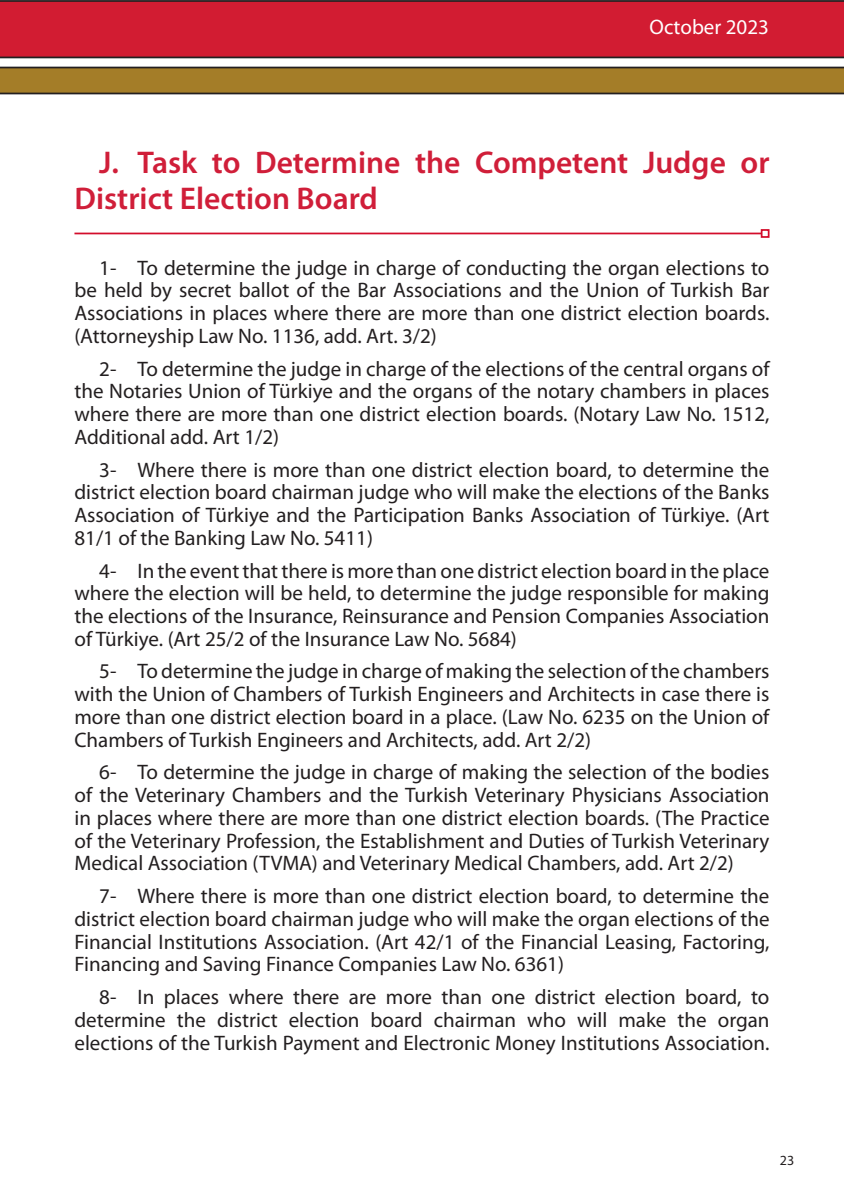
<style>
.page{position:relative;width:844px;height:1191px;background:#fff}
.page>*{position:absolute;margin:0;border:0;box-sizing:border-box;transform-origin:0 0}
.Ana_metin{font:600 31.5px/36.8px "Myriad Pro";color:#d01e39}
.Ana_metin-2{font:21px/22.8px "Myriad Pro";color:#231f20;text-align:justify}
.t1{font:21px "Myriad Pro";color:#fff}
.t2{font:14px "Myriad Pro";color:#231f20}
</style>
<div class="page">
<hr style="left:74px;top:233px;width:687px;height:1px;background:#d30d2b">
<div style="left:760px;top:229px;width:9px;height:9px;border:2px solid #d30d2b"></div>
<svg style="left:0;top:58px;width:843px;height:37px"></svg>
<div style="left:0;top:0;width:843px;height:58px;background:#d21c32"></div>
<svg style="left:0;top:67px;width:843px;height:27px;background:#967327"></svg>
<p class="t1" style="left:649px;top:14px;width:121px">October 2023</p>
<p class="Ana_metin" style="left:74px;top:143px;width:696px;text-indent:25px">J. Task to Determine the Competent Judge or<br>District Election Board</p>
<p class="Ana_metin-2" style="left:74px;top:256px;width:696px;text-indent:25px">1- To determine the judge in charge of conducting the organ elections to be held by secret ballot of the Bar Associations and the Union of Turkish Bar Associations in places where there are more than one district election boards. (Attorneyship Law No. 1136, add. Art. 3/2)</p>
<p class="Ana_metin-2" style="left:74px;top:357px;width:696px;text-indent:25px">2- To determine the judge in charge of the elections of the central organs of the Notaries Union of Türkiye and the organs of the notary chambers in places where there are more than one district election boards. (Notary Law No. 1512, Additional add. Art 1/2)</p>
<p class="Ana_metin-2" style="left:74px;top:458px;width:696px;text-indent:25px">3- Where there is more than one district election board, to determine the district election board chairman judge who will make the elections of the Banks Association of Türkiye and the Participation Banks Association of Türkiye. (Art 81/1 of the Banking Law No. 5411)</p>
<p class="Ana_metin-2" style="left:74px;top:559px;width:696px;text-indent:25px">4- In the event that there is more than one district election board in the place where the election will be held, to determine the judge responsible for making the elections of the Insurance, Reinsurance and Pension Companies Association of Türkiye. (Art 25/2 of the Insurance Law No. 5684)</p>
<p class="Ana_metin-2" style="left:74px;top:659px;width:696px;text-indent:25px">5- To determine the judge in charge of making the selection of the chambers with the Union of Chambers of Turkish Engineers and Architects in case there is more than one district election board in a place. (Law No. 6235 on the Union of Chambers of Turkish Engineers and Architects, add. Art 2/2)</p>
<p class="Ana_metin-2" style="left:74px;top:760px;width:696px;text-indent:25px">6- To determine the judge in charge of making the selection of the bodies of the Veterinary Chambers and the Turkish Veterinary Physicians Association in places where there are more than one district election boards. (The Practice of the Veterinary Profession, the Establishment and Duties of Turkish Veterinary Medical Association (TVMA) and Veterinary Medical Chambers, add. Art 2/2)</p>
<p class="Ana_metin-2" style="left:74px;top:884px;width:696px;text-indent:25px">7- Where there is more than one district election board, to determine the district election board chairman judge who will make the organ elections of the Financial Institutions Association. (Art 42/1 of the Financial Leasing, Factoring, Financing and Saving Finance Companies Law No. 6361)</p>
<p class="Ana_metin-2" style="left:74px;top:985px;width:696px;text-indent:25px">8- In places where there are more than one district election board, to determine the district election board chairman who will make the organ elections of the Turkish Payment and Electronic Money Institutions Association.</p>
<p class="t2" style="left:779px;top:1151px;width:16px">23</p>
</div>
